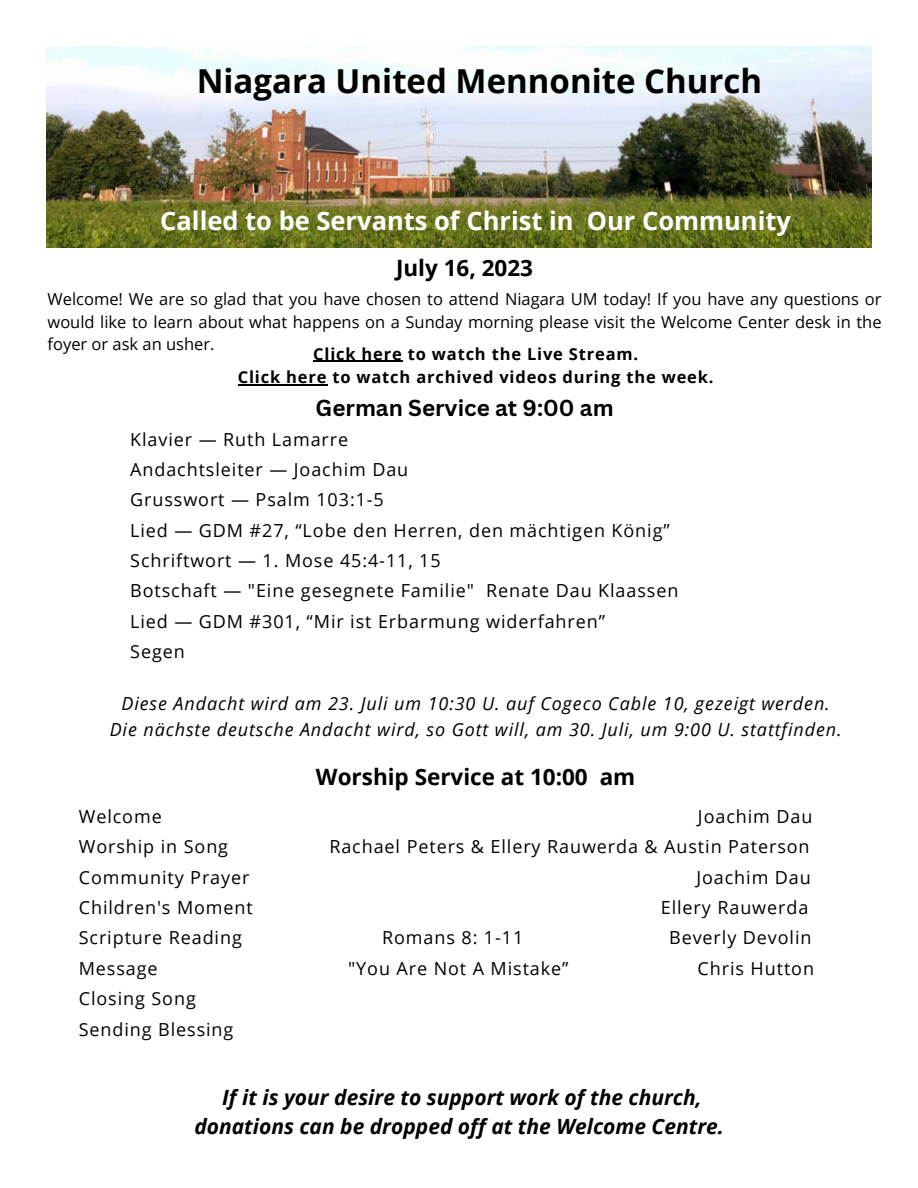
<style>
.page{position:relative;width:918px;height:1188px;background:#fff}
.page>*{position:absolute;margin:0;border:0;box-sizing:border-box;transform-origin:0 0}
.t1{font:700 33px "Open Sans";color:#000}
.t2{font:700 25.5px "Open Sans";color:#fff}
.t3{font:700 22.5px "Open Sans";color:#000}
.t4{font:700 22.5px "Canva Sans";color:#000}
.t5{font:italic 700 21px "Open Sans";color:#000}
.t6{font:18px "Open Sans";letter-spacing:.05em;color:#000}
.t7{font:italic 18px "Open Sans";letter-spacing:.05em;color:#000}
.t8{font:16.5px/22.5px "Open Sans";color:#000;text-align:justify}
.t9{font:700 16.5px "Open Sans";letter-spacing:.05em;color:#000}
</style>
<div class="page">
<img style="left:47px;top:46px;width:824px;height:202px">
<hr style="left:313px;top:361px;width:90px;height:1px;background:#000">
<hr style="left:238px;top:385px;width:89px;height:1px;background:#000">
<p class="t1" style="left:197px;top:58px;width:567px">Niagara United Mennonite Church</p>
<p class="t2" style="left:160px;top:203px;width:632px">Called to be Servants of Christ in Our Community</p>
<p class="t3" style="left:396px;top:252px;width:139px">July 16, 2023</p>
<p class="t8" style="left:48px;top:288px;width:836px">Welcome! We are so glad that you have chosen to attend Niagara UM today! If you have any questions or would like to learn about what happens on a Sunday morning please visit the Welcome Center desk in the foyer or ask an usher.</p>
<p class="t9" style="left:313px;top:342px;width:327px">Click here to watch the Live Stream.</p>
<p class="t9" style="left:238px;top:366px;width:477px">Click here to watch archived videos during the week.</p>
<p class="t4" style="left:316px;top:392px;width:300px">German Service at 9:00 am</p>
<p class="t6" style="left:130px;top:426px;width:220px">Klavier — Ruth Lamarre</p>
<p class="t6" style="left:130px;top:457px;width:280px">Andachtsleiter — Joachim Dau</p>
<p class="t6" style="left:130px;top:487px;width:255px">Grusswort — Psalm 103:1-5</p>
<p class="t6" style="left:130px;top:517px;width:541px">Lied — GDM #27, “Lobe den Herren, den mächtigen König”</p>
<p class="t6" style="left:130px;top:548px;width:312px">Schriftwort — 1. Mose 45:4-11, 15</p>
<p class="t6" style="left:130px;top:578px;width:550px">Botschaft — "Eine gesegnete Familie" Renate Dau Klaassen</p>
<p class="t6" style="left:130px;top:609px;width:476px">Lied — GDM #301, “Mir ist Erbarmung widerfahren”</p>
<p class="t6" style="left:130px;top:639px;width:56px">Segen</p>
<p class="t7" style="left:121px;top:691px;width:710px">Diese Andacht wird am 23. Juli um 10:30 U. auf Cogeco Cable 10, gezeigt werden.</p>
<p class="t7" style="left:110px;top:717px;width:733px">Die nächste deutsche Andacht wird, so Gott will, am 30. Juli, um 9:00 U. stattfinden.</p>
<p class="t3" style="left:316px;top:761px;width:321px">Worship Service at 10:00 am</p>
<p class="t6" style="left:79px;top:804px;width:84px">Welcome</p>
<p class="t6" style="left:698px;top:804px;width:116px">Joachim Dau</p>
<p class="t6" style="left:79px;top:834px;width:151px">Worship in Song</p>
<p class="t6" style="left:329px;top:834px;width:482px">Rachael Peters &amp; Ellery Rauwerda &amp; Austin Paterson</p>
<p class="t6" style="left:79px;top:864px;width:172px">Community Prayer</p>
<p class="t6" style="left:696px;top:864px;width:116px">Joachim Dau</p>
<p class="t6" style="left:79px;top:895px;width:176px">Children's Moment</p>
<p class="t6" style="left:661px;top:895px;width:149px">Ellery Rauwerda</p>
<p class="t6" style="left:79px;top:925px;width:165px">Scripture Reading</p>
<p class="t6" style="left:382px;top:925px;width:143px">Romans 8: 1-11</p>
<p class="t6" style="left:669px;top:925px;width:144px">Beverly Devolin</p>
<p class="t6" style="left:79px;top:956px;width:80px">Message</p>
<p class="t6" style="left:348px;top:956px;width:222px">"You Are Not A Mistake”</p>
<p class="t6" style="left:698px;top:956px;width:118px">Chris Hutton</p>
<p class="t6" style="left:79px;top:986px;width:119px">Closing Song</p>
<p class="t6" style="left:79px;top:1016px;width:156px">Sending Blessing</p>
<p class="t5" style="left:222px;top:1082px;width:481px">If it is your desire to support work of the church,</p>
<p class="t5" style="left:194px;top:1112px;width:531px">donations can be dropped off at the Welcome Centre.</p>
</div>
